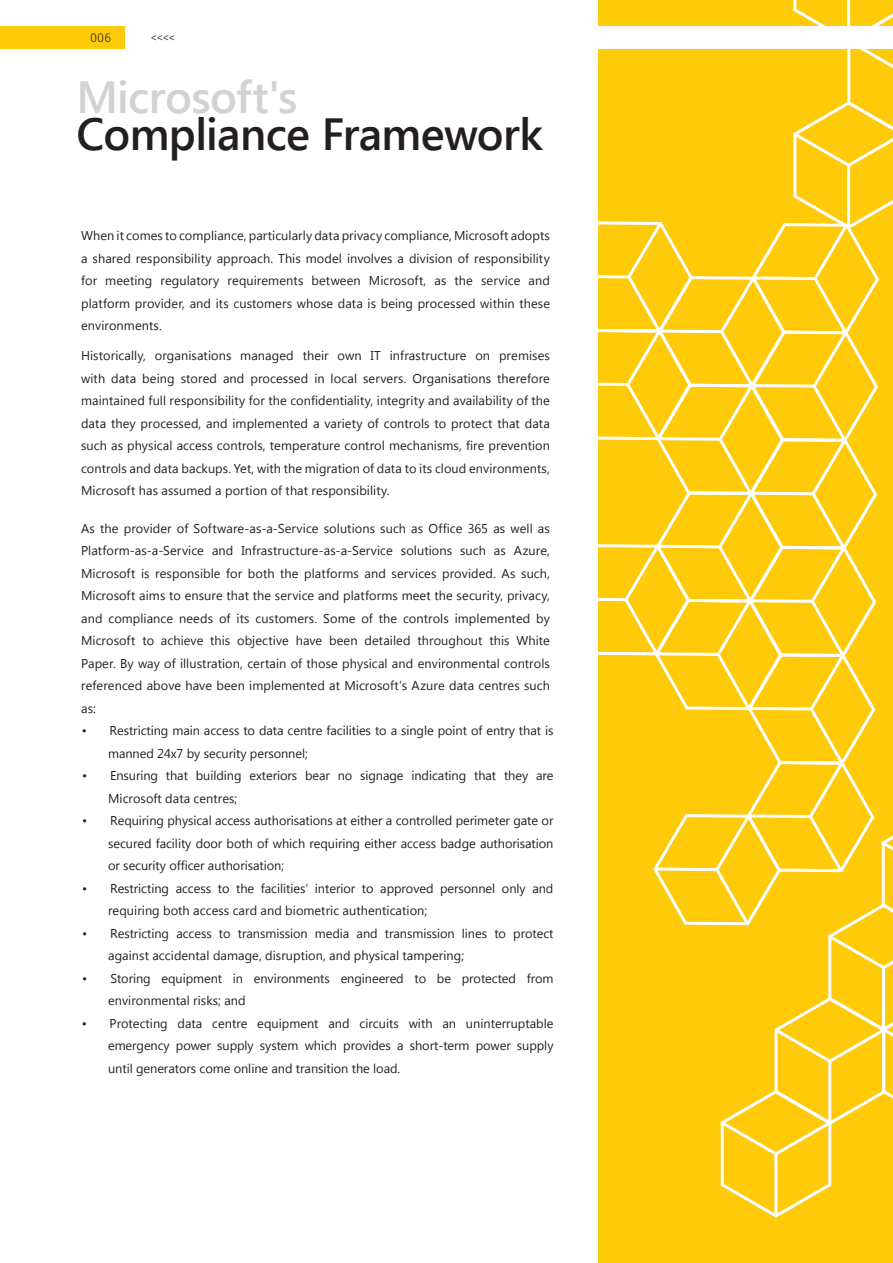
<style>
.page{position:relative;width:893px;height:1263px;background:#fff}
.page>*{position:absolute;margin:0;border:0;box-sizing:border-box;transform-origin:0 0}
.Headline_30_35_Left{font:600 45px/37.5px "Segoe UI";letter-spacing:-.015em;color:#231f20}
.Headline_17_25_Left{font:12.75px/22.5px "Segoe UI";letter-spacing:-.005em;color:#231f20;text-align:justify}
.Copy_Text_08_14_Left{font:300 12.75px "Fira Sans";color:#231f20}
.s1{color:#d1d2d4}
</style>
<div class="page">
<div style="left:599px;top:0;width:294px;height:1263px;background:#feca0a"></div>
<svg style="left:598px;top:0;width:295px;height:1217px"></svg>
<div style="left:124px;top:26px;width:769px;height:23px;background:#fff"></div>
<div style="left:0;top:26px;width:124px;height:23px;background:#feca0a"></div>
<p class="Copy_Text_08_14_Left" style="left:90px;top:28px;width:23px">006</p>
<p class="Copy_Text_08_14_Left" style="left:151px;top:28px;width:26px">&lt;&lt;&lt;&lt;</p>
<p class="Headline_30_35_Left" style="left:77px;top:76px;width:468px"><span class="s1">Microsoft's<br></span>Compliance Framework</p>
<p class="Headline_17_25_Left" style="left:81px;top:224px;width:470px">When it comes to compliance, particularly data privacy compliance, Microsoft adopts a shared responsibility approach. This model involves a division of responsibility for meeting regulatory requirements between Microsoft, as the service and platform provider, and its customers whose data is being processed within these environments.</p>
<p class="Headline_17_25_Left" style="left:81px;top:344px;width:470px">Historically, organisations managed their own IT infrastructure on premises with data being stored and processed in local servers. Organisations therefore maintained full responsibility for the confidentiality, integrity and availability of the data they processed, and implemented a variety of controls to protect that data such as physical access controls, temperature control mechanisms, fire prevention controls and data backups. Yet, with the migration of data to its cloud environments, Microsoft has assumed a portion of that responsibility.</p>
<p class="Headline_17_25_Left" style="left:81px;top:516px;width:470px">As the provider of Software-as-a-Service solutions such as Office 365 as well as Platform-as-a-Service and Infrastructure-as-a-Service solutions such as Azure, Microsoft is responsible for both the platforms and services provided. As such, Microsoft aims to ensure that the service and platforms meet the security, privacy, and compliance needs of its customers. Some of the controls implemented by Microsoft to achieve this objective have been detailed throughout this White Paper. By way of illustration, certain of those physical and environmental controls referenced above have been implemented at Microsoft’s Azure data centres such as:</p>
<p class="Headline_17_25_Left" style="left:108px;top:719px;width:447px;text-indent:-26px">• Restricting main access to data centre facilities to a single point of entry that is manned 24x7 by security personnel;</p>
<p class="Headline_17_25_Left" style="left:108px;top:764px;width:447px;text-indent:-26px">• Ensuring that building exteriors bear no signage indicating that they are<br>Microsoft data centres;</p>
<p class="Headline_17_25_Left" style="left:108px;top:809px;width:447px;text-indent:-26px">• Requiring physical access authorisations at either a controlled perimeter gate or secured facility door both of which requiring either access badge authorisation or security officer authorisation;</p>
<p class="Headline_17_25_Left" style="left:108px;top:876px;width:447px;text-indent:-26px">• Restricting access to the facilities’ interior to approved personnel only and requiring both access card and biometric authentication;</p>
<p class="Headline_17_25_Left" style="left:108px;top:921px;width:447px;text-indent:-26px">• Restricting access to transmission media and transmission lines to protect against accidental damage, disruption, and physical tampering;</p>
<p class="Headline_17_25_Left" style="left:108px;top:966px;width:447px;text-indent:-26px">• Storing equipment in environments engineered to be protected from environmental risks; and</p>
<p class="Headline_17_25_Left" style="left:108px;top:1011px;width:447px;text-indent:-26px">• Protecting data centre equipment and circuits with an uninterruptable emergency power supply system which provides a short-term power supply until generators come online and transition the load.</p>
</div>
